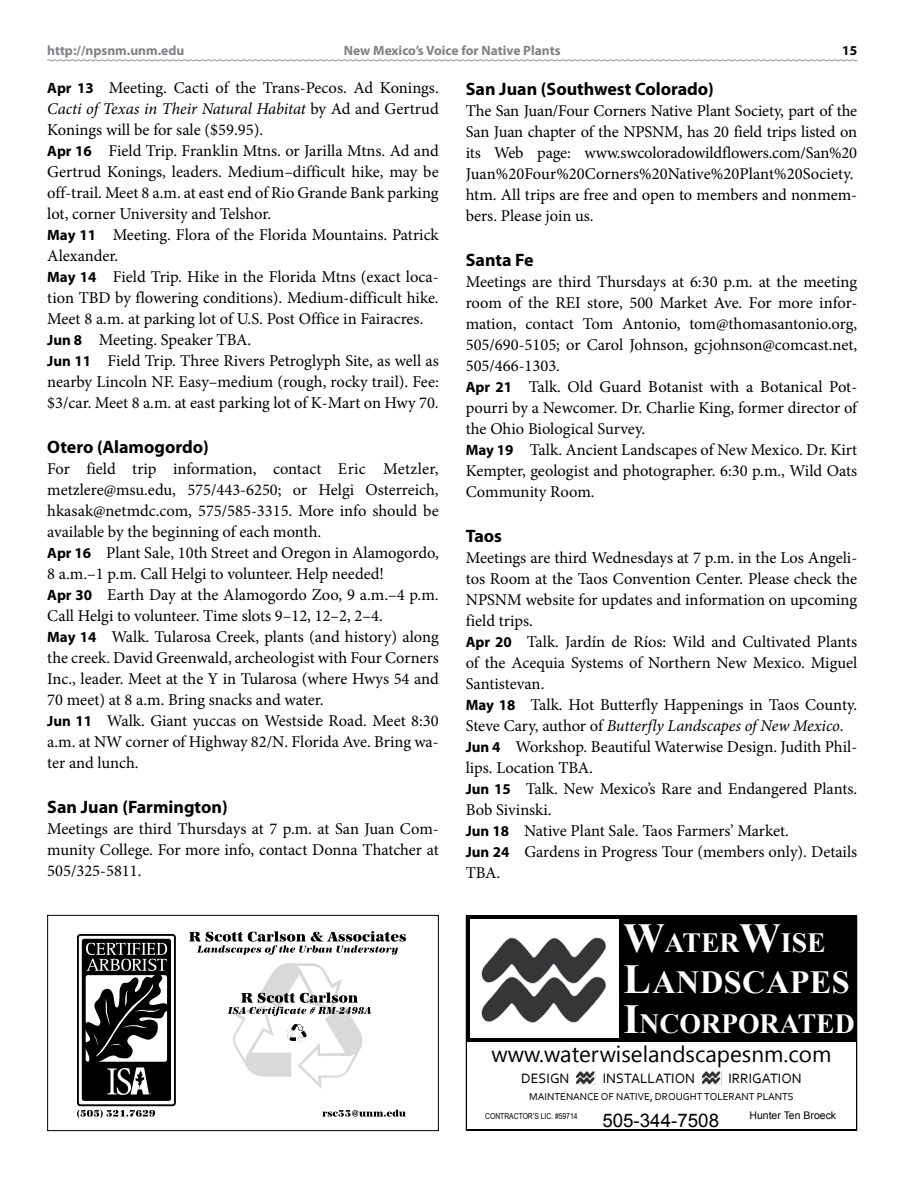
<style>
.page{position:relative;width:918px;height:1188px;background:#fff}
.page>*{position:absolute;margin:0;border:0;box-sizing:border-box;transform-origin:0 0}
.t1{font:700 32.25px "Times New Roman";letter-spacing:.015em;color:#fff}
.t2{font:700 27.75px "Times New Roman";color:#fff}
.t3{font:22.5px "Segoe UI";color:#000}
.t4{font:18.75px "Arial";color:#000}
.t5{font:700 18px "Myriad Pro";color:#000}
.t6{font:16.5px/21px "Minion Pro";color:#000}
.t7{font:14.25px "Corbel";color:#000}
.t8{font:700 13.5px "Myriad Pro";color:#808285}
.t9{font:700 13.5px "Myriad Pro";color:#000}
.t10{font:10.5px "Corbel";color:#000}
.t11{font:10.5px "Arial";color:#000}
.t12{font:8.25px "Arial Narrow";color:#000}
.s1{font-family:"Myriad Pro";font-weight:700;font-size:15px}
.s2{font-style:italic}
.s3{font-size:41.25px}
</style>
<div class="page">
<svg style="left:47px;top:59px;width:811px;height:3px"></svg>
<div style="left:47px;top:915px;width:392px;height:216px;border:1px solid #000"></div>
<svg style="left:77px;top:931px;width:329px;height:179px"></svg>
<svg style="left:77px;top:1110px;width:78px;height:8px"></svg>
<svg style="left:322px;top:1110px;width:84px;height:7px"></svg>
<div style="left:466px;top:916px;width:390px;height:214px;background:#000"></div>
<div style="left:466px;top:915px;width:391px;height:216px;border:2px solid #000"></div>
<div style="left:471px;top:919px;width:148px;height:119px;background:#fff"></div>
<img style="left:481px;top:937px;width:125px;height:86px">
<div style="left:467px;top:1042px;width:389px;height:88px;background:#fff"></div>
<img style="left:577px;top:1071px;width:19px;height:13px">
<img style="left:702px;top:1071px;width:19px;height:13px">
<p class="t8" style="left:47px;top:42px;width:139px">http://npsnm.unm.edu</p>
<p class="t8" style="left:344px;top:42px;width:218px">New Mexico’s Voice for Native Plants</p>
<p class="t9" style="left:842px;top:42px;width:16px">15</p>
<p class="t6" style="left:47px;top:77px;width:393px"><span class="s1">Apr 13</span> Meeting. Cacti of the Trans-Pecos. Ad Konings.<br><span class="s2">Cacti of Texas in Their Natural Habitat</span> by Ad and Gertrud Konings will be for sale ($59.95).<br><span class="s1">Apr 16</span> Field Trip. Franklin Mtns. or Jarilla Mtns. Ad and Gertrud Konings, leaders. Medium–difficult hike, may be off-trail. Meet 8 a.m. at east end of Rio Grande Bank parking lot, corner University and Telshor.<br><span class="s1">May 11</span> Meeting. Flora of the Florida Mountains. Patrick Alexander.<br><span class="s1">May 14</span> Field Trip. Hike in the Florida Mtns (exact loca&shy;tion TBD by flowering conditions). Medium-difficult hike.<br>Meet 8 a.m. at parking lot of U.S. Post Office in Fairacres.<br><span class="s1">Jun 8</span> Meeting. Speaker TBA.<br><span class="s1">Jun 11</span> Field Trip. Three Rivers Petroglyph Site, as well as nearby Lincoln NF. Easy–medium (rough, rocky trail). Fee: $3/car. Meet 8 a.m. at east parking lot of K-Mart on Hwy 70.</p>
<p class="t5" style="left:47px;top:435px;width:163px">Otero (Alamogordo)</p>
<p class="t6" style="left:47px;top:458px;width:393px">For field trip information, contact Eric Metzler, metzlere@msu.edu, 575/443-6250; or Helgi Osterreich, hkasak@netmdc.com, 575/585-3315. More info should be available by the beginning of each month.<br><span class="s1">Apr 16</span> Plant Sale, 10th Street and Oregon in Alamogordo, 8 a.m.–1 p.m. Call Helgi to volunteer. Help needed!<br><span class="s1">Apr 30</span> Earth Day at the Alamogordo Zoo, 9 a.m.–4 p.m.<br>Call Helgi to volunteer. Time slots 9–12, 12–2, 2–4.<br><span class="s1">May 14</span> Walk. Tularosa Creek, plants (and history) along the creek. David Greenwald, archeologist with Four Corners Inc., leader. Meet at the Y in Tularosa (where Hwys 54 and 70 meet) at 8 a.m. Bring snacks and water.<br><span class="s1">Jun 11</span> Walk. Giant yuccas on Westside Road. Meet 8:30 a.m. at NW corner of Highway 82/N. Florida Ave. Bring wa&shy;ter and lunch.</p>
<p class="t5" style="left:47px;top:795px;width:182px">San Juan (Farmington)</p>
<p class="t6" style="left:47px;top:818px;width:393px;text-align:justify">Meetings are third Thursdays at 7 p.m. at San Juan Com&shy;munity College. For more info, contact Donna Thatcher at 505/325-5811.</p>
<p class="t5" style="left:466px;top:77px;width:250px">San Juan (Southwest Colorado)</p>
<p class="t6" style="left:466px;top:100px;width:393px">The San Juan/Four Corners Native Plant Society, part of the San Juan chapter of the NPSNM, has 20 field trips listed on its Web page: www.swcoloradowildflowers.com/San%20<br>Juan%20Four%20Corners%20Native%20Plant%20Society. htm. All trips are free and open to members and nonmem&shy;bers. Please join us.</p>
<p class="t5" style="left:466px;top:248px;width:70px">Santa Fe</p>
<p class="t6" style="left:466px;top:271px;width:393px">Meetings are third Thursdays at 6:30 p.m. at the meeting room of the REI store, 500 Market Ave. For more infor&shy;mation, contact Tom Antonio, tom@thomasantonio.org, 505/690-5105; or Carol Johnson, gcjohnson@comcast.net, 505/466-1303.<br><span class="s1">Apr 21</span> Talk. Old Guard Botanist with a Botanical Pot&shy;pourri by a Newcomer. Dr. Charlie King, former director of the Ohio Biological Survey.<br><span class="s1">May 19</span> Talk. Ancient Landscapes of New Mexico. Dr. Kirt Kempter, geologist and photographer. 6:30 p.m., Wild Oats Community Room.</p>
<p class="t5" style="left:466px;top:524px;width:38px">Taos</p>
<p class="t6" style="left:466px;top:547px;width:393px">Meetings are third Wednesdays at 7 p.m. in the Los Angeli&shy;tos Room at the Taos Convention Center. Please check the NPSNM website for updates and information on upcoming field trips.<br><span class="s1">Apr 20</span> Talk. Jardín de Ríos: Wild and Cultivated Plants of the Acequia Systems of Northern New Mexico. Miguel Santistevan.<br><span class="s1">May 18</span> Talk. Hot Butterfly Happenings in Taos County.<br>Steve Cary, author of <span class="s2">Butterfly Landscapes of New Mexico</span>.<br><span class="s1">Jun 4</span> Workshop. Beautiful Waterwise Design. Judith Phil&shy;lips. Location TBA.<br><span class="s1">Jun 15</span> Talk. New Mexico’s Rare and Endangered Plants.<br>Bob Sivinski.<br><span class="s1">Jun 18</span> Native Plant Sale. Taos Farmers’ Market.<br><span class="s1">Jun 24</span> Gardens in Progress Tour (members only). Details TBA.</p>
<h2 class="t2" style="left:623px;top:924px;width:204px"><span class="s3">W</span>ATER<span class="s3">W</span>ISE</h2>
<h1 class="t1" style="left:623px;top:960px;width:228px"><span class="s3">L</span>ANDSCAPES</h1>
<h2 class="t2" style="left:623px;top:1005px;width:233px"><span class="s3">I</span>NCORPORATED</h2>
<h3 class="t3" style="left:492px;top:1038px;width:341px">www.waterwiselandscapesnm.com</h3>
<p class="t7" style="left:521px;top:1069px;width:50px">DESIGN</p>
<p class="t7" style="left:603px;top:1069px;width:94px">INSTALLATION</p>
<p class="t7" style="left:728px;top:1069px;width:75px">IRRIGATION</p>
<p class="t10" style="left:529px;top:1090px;width:266px">MAINTENANCE OF NATIVE, DROUGHT TOLERANT PLANTS</p>
<p class="t12" style="left:485px;top:1110px;width:94px">CONTRACTOR’S LIC. #59714</p>
<p class="t4" style="left:602px;top:1108px;width:118px">505-344-7508</p>
<p class="t11" style="left:749px;top:1108px;width:88px">Hunter Ten Broeck</p>
</div>
